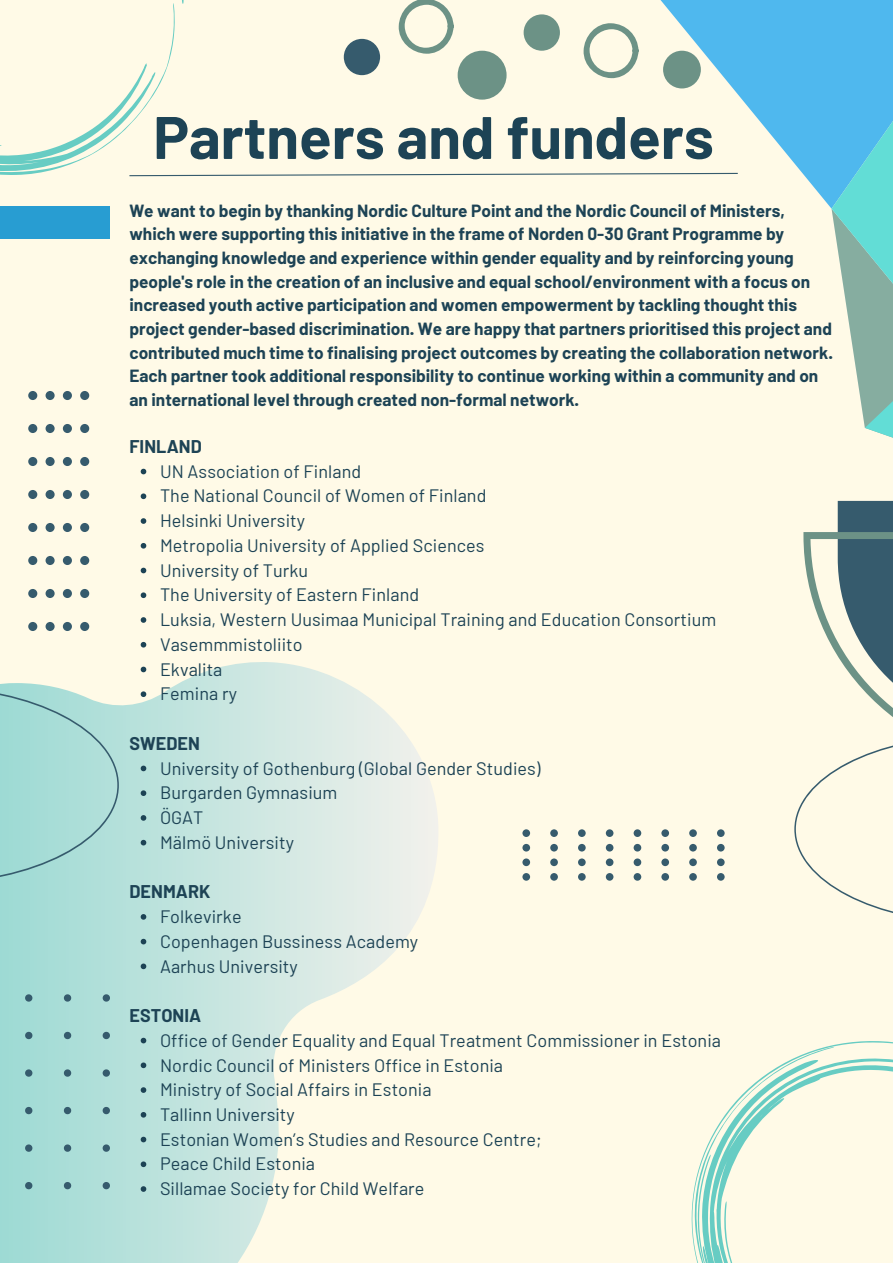
<style>
.page{position:relative;width:893px;height:1264px;background:#fff}
.page>*{position:absolute;margin:0;border:0;box-sizing:border-box;transform-origin:0 0}
.t1{font:700 59.85px "Barlow";color:#1d4355}
.t2{font:18px "Barlow";letter-spacing:.005em;color:#1d4355}
.t3{font:700 18px "Barlow";letter-spacing:.005em;color:#1d4355}
.t4{font:700 17.25px/23.5px "Barlow";color:#1d4355}
</style>
<div class="page">
<div style="left:0;top:0;width:892px;height:1262px;background:#fffae7"></div>
<svg style="left:0;top:662px;width:438px;height:600px"></svg>
<svg style="left:691px;top:1041px;width:201px;height:221px"></svg>
<svg style="left:0;top:994px;width:110px;height:195px;background:#a2d7d2"></svg>
<svg style="left:0;top:686px;width:118px;height:197px;background:#a8dbd5"></svg>
<svg style="left:0;top:0;width:581px;height:177px"></svg>
<svg style="left:604px;top:0;width:204px;height:180px"></svg>
<svg style="left:808px;top:0;width:84px;height:438px"></svg>
<div style="left:0;top:206px;width:110px;height:32px;background:#289dd2"></div>
<svg style="left:522px;top:829px;width:202px;height:51px"></svg>
<svg style="left:29px;top:391px;width:60px;height:240px"></svg>
<svg style="left:794px;top:501px;width:98px;height:412px"></svg>
<svg style="left:141px;top:469px;width:5px;height:5px"></svg>
<svg style="left:141px;top:493px;width:5px;height:6px"></svg>
<svg style="left:141px;top:518px;width:5px;height:6px"></svg>
<svg style="left:141px;top:543px;width:5px;height:5px"></svg>
<svg style="left:141px;top:567px;width:5px;height:6px"></svg>
<svg style="left:141px;top:592px;width:5px;height:6px"></svg>
<svg style="left:141px;top:617px;width:5px;height:6px"></svg>
<svg style="left:141px;top:642px;width:5px;height:5px"></svg>
<svg style="left:141px;top:666px;width:5px;height:6px"></svg>
<svg style="left:141px;top:691px;width:5px;height:6px"></svg>
<svg style="left:141px;top:765px;width:5px;height:6px"></svg>
<svg style="left:141px;top:790px;width:5px;height:6px"></svg>
<svg style="left:141px;top:815px;width:5px;height:5px"></svg>
<svg style="left:141px;top:839px;width:5px;height:6px"></svg>
<svg style="left:141px;top:914px;width:5px;height:5px"></svg>
<svg style="left:141px;top:938px;width:5px;height:6px"></svg>
<svg style="left:141px;top:963px;width:5px;height:6px"></svg>
<svg style="left:141px;top:1037px;width:5px;height:6px"></svg>
<svg style="left:141px;top:1062px;width:5px;height:6px"></svg>
<svg style="left:141px;top:1087px;width:5px;height:5px"></svg>
<svg style="left:141px;top:1111px;width:5px;height:6px"></svg>
<svg style="left:141px;top:1136px;width:5px;height:6px"></svg>
<svg style="left:141px;top:1161px;width:5px;height:6px"></svg>
<svg style="left:141px;top:1186px;width:5px;height:5px"></svg>
<p class="t1" style="left:153px;top:99px;width:562px">Partners and funders</p>
<p class="t4" style="left:129px;top:198px;width:705px">We want to begin by thanking Nordic Culture Point and the Nordic Council of Ministers, which were supporting this initiative in the frame of Norden 0-30 Grant Programme by exchanging knowledge and experience within gender equality and by reinforcing young people's role in the creation of an inclusive and equal school/environment with a focus on increased youth active participation and women empowerment by tackling thought this project gender-based discrimination. We are happy that partners prioritised this project and contributed much time to finalising project outcomes by creating the collaboration network.<br>Each partner took additional responsibility to continue working within a community and on an international level through created non-formal network.</p>
<p class="t3" style="left:129px;top:435px;width:74px">FINLAND</p>
<p class="t2" style="left:160px;top:460px;width:203px">UN Association of Finland</p>
<p class="t2" style="left:160px;top:484px;width:328px">The National Council of Women of Finland</p>
<p class="t2" style="left:160px;top:509px;width:146px">Helsinki University</p>
<p class="t2" style="left:160px;top:534px;width:326px">Metropolia University of Applied Sciences</p>
<p class="t2" style="left:160px;top:558px;width:150px">University of Turku</p>
<p class="t2" style="left:160px;top:583px;width:261px">The University of Eastern Finland</p>
<p class="t2" style="left:160px;top:608px;width:557px">Luksia, Western Uusimaa Municipal Training and Education Consortium</p>
<p class="t2" style="left:160px;top:633px;width:144px">Vasemmmistoliito</p>
<p class="t2" style="left:160px;top:657px;width:64px">Ekvalita</p>
<p class="t2" style="left:160px;top:682px;width:78px">Femina ry</p>
<p class="t3" style="left:129px;top:732px;width:72px">SWEDEN</p>
<p class="t2" style="left:160px;top:756px;width:382px">University of Gothenburg (Global Gender Studies)</p>
<p class="t2" style="left:160px;top:781px;width:179px">Burgarden Gymnasium</p>
<p class="t2" style="left:160px;top:806px;width:45px">ÖGAT</p>
<p class="t2" style="left:160px;top:830px;width:135px">Mälmö University</p>
<p class="t3" style="left:129px;top:880px;width:83px">DENMARK</p>
<p class="t2" style="left:160px;top:905px;width:83px">Folkevirke</p>
<p class="t2" style="left:160px;top:929px;width:260px">Copenhagen Bussiness Academy</p>
<p class="t2" style="left:160px;top:954px;width:139px">Aarhus University</p>
<p class="t3" style="left:129px;top:1004px;width:73px">ESTONIA</p>
<p class="t2" style="left:160px;top:1028px;width:562px">Office of Gender Equality and Equal Treatment Commissioner in Estonia</p>
<p class="t2" style="left:160px;top:1053px;width:344px">Nordic Council of Ministers Office in Estonia</p>
<p class="t2" style="left:160px;top:1078px;width:273px">Ministry of Social Affairs in Estonia</p>
<p class="t2" style="left:160px;top:1102px;width:136px">Tallinn University</p>
<p class="t2" style="left:160px;top:1127px;width:383px">Estonian Women’s Studies and Resource Centre;</p>
<p class="t2" style="left:160px;top:1152px;width:157px">Peace Child Estonia</p>
<p class="t2" style="left:160px;top:1177px;width:266px">Sillamae Society for Child Welfare</p>
</div>
